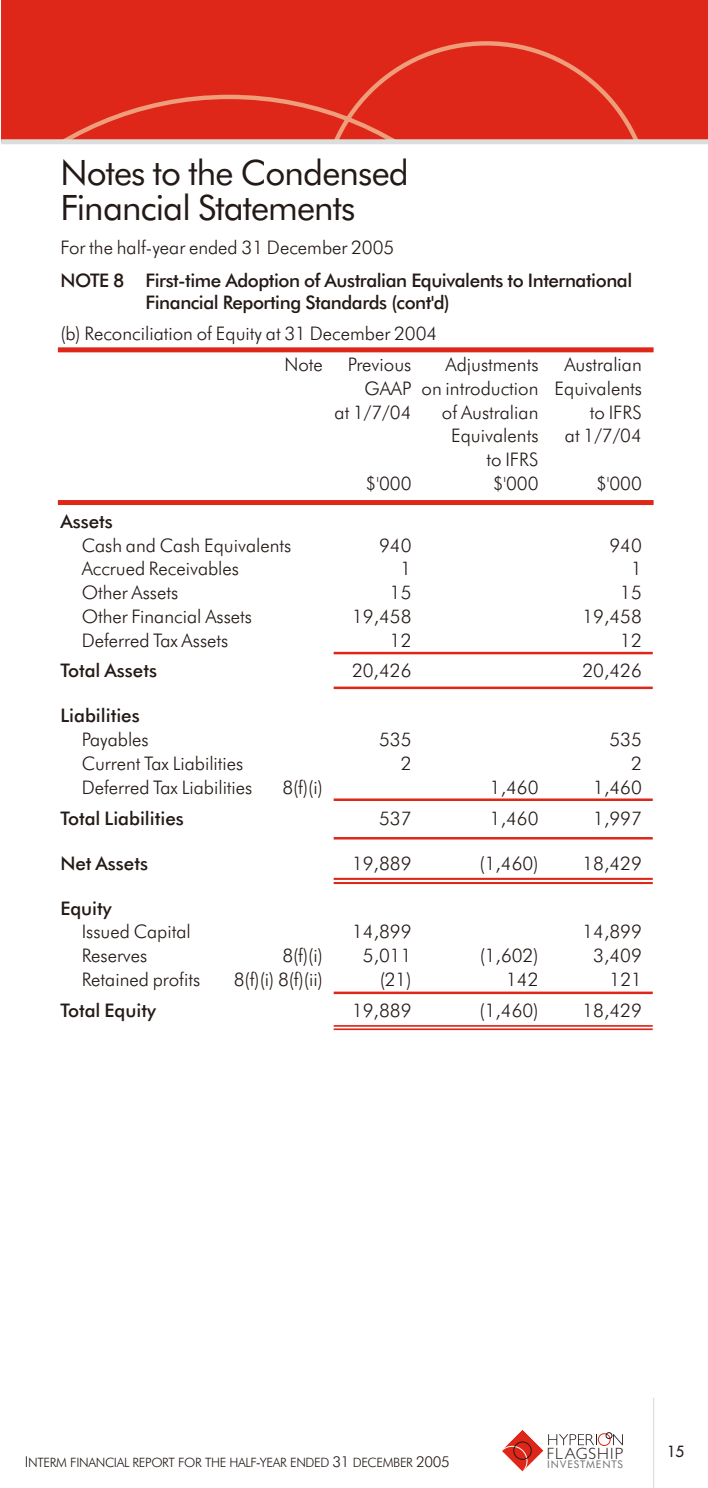
<style>
.page{position:relative;width:708px;height:1488px;background:#fff}
.page>*{position:absolute;margin:0;border:0;box-sizing:border-box;transform-origin:0 0}
.t1{font:35px/35px "Futura BT";letter-spacing:-.025em;color:#231916}
.t2{font:300 18.75px/30.8px "Futura BT";color:#231916}
.t3{font:500 18.75px/22.5px "Futura BT";letter-spacing:-.025em;color:#231916}
.t4{font:500 18.75px "Futura BT";color:#231916}
.t5{font:300 16.25px "Gill Sans";letter-spacing:.06em;color:#231916}
.t6{font:15px "Futura";color:#231916}
.t7{font:300 13px "Futura BT";letter-spacing:-.025em;color:#231916}
.t8{font:10.5px "Futura BT";letter-spacing:.08em;color:#717171}
.s1{font-size:15px}
</style>
<div class="page">
<div style="left:1px;top:0;width:707px;height:139px;background:#df2719"></div>
<svg style="left:64px;top:41px;width:574px;height:98px"></svg>
<div style="left:1px;top:139px;width:707px;height:5px;background:#dcdddd"></div>
<hr style="left:653px;top:1397px;width:1px;height:90px;background:#dcdddd">
<svg style="left:501px;top:1430px;width:93px;height:41px"></svg>
<svg style="left:613px;top:1434px;width:9px;height:11px"></svg>
<div style="left:598px;top:1433px;width:12px;height:12px;border:1px solid #df2719;border-radius:50%"></div>
<div style="left:605px;top:1432px;width:7px;height:6px;border:1px solid #231916;border-radius:50%"></div>
<div style="left:58px;top:347px;width:595px;height:5px;background:#df2719"></div>
<hr style="left:333px;top:652px;width:319px;height:2px;background:#df2719">
<hr style="left:333px;top:686px;width:319px;height:3px;background:#df2719">
<hr style="left:333px;top:991px;width:319px;height:3px;background:#df2719">
<hr style="left:333px;top:1025px;width:319px;height:1px;background:#df2719">
<hr style="left:333px;top:1028px;width:319px;height:2px;background:#df2719">
<hr style="left:333px;top:837px;width:319px;height:2px;background:#df2719">
<hr style="left:333px;top:878px;width:319px;height:2px;background:#df2719">
<hr style="left:333px;top:882px;width:319px;height:2px;background:#df2719">
<hr style="left:333px;top:798px;width:319px;height:3px;background:#df2719">
<div style="left:58px;top:500px;width:595px;height:5px;background:#df2719"></div>
<h1 class="t1" style="left:60px;top:158px;width:350px">Notes to the Condensed<br>Financial Statements</h1>
<p class="t2" style="left:60px;top:234px;width:335px">For the half-year ended 31 December 2005</p>
<p class="t3" style="left:145px;top:270px;width:488px;text-indent:-85px">NOTE 8 First-time Adoption of Australian Equivalents to International<br>Financial Reporting Standards (cont'd)</p>
<p class="t2" style="left:284px;top:320px;width:154px;text-indent:-224px">(b) Reconciliation of Equity at 31 December 2004<br>Note</p>
<p class="t2" style="left:347px;top:350px;width:65px">Previous</p>
<p class="t2" style="left:445px;top:350px;width:94px">Adjustments</p>
<p class="t2" style="left:564px;top:350px;width:79px">Australian</p>
<p class="t2" style="left:364px;top:374px;width:279px">GAAP on introduction Equivalents</p>
<p class="t2" style="left:334px;top:398px;width:78px">at 1/7/04</p>
<p class="t2" style="left:442px;top:398px;width:98px">of Australian</p>
<p class="t2" style="left:589px;top:398px;width:54px">to IFRS</p>
<p class="t2" style="left:451px;top:422px;width:89px">Equivalents</p>
<p class="t2" style="left:565px;top:422px;width:78px">at 1/7/04</p>
<p class="t2" style="left:486px;top:445px;width:54px">to IFRS</p>
<p class="t2" style="left:365px;top:469px;width:47px">$'000</p>
<p class="t2" style="left:492px;top:469px;width:47px">$'000</p>
<p class="t2" style="left:596px;top:469px;width:47px">$'000</p>
<p class="t3" style="left:60px;top:511px;width:54px">Assets</p>
<p class="t2" style="left:82px;top:531px;width:211px">Cash and Cash Equivalents</p>
<p class="t2" style="left:379px;top:531px;width:34px">940</p>
<p class="t2" style="left:609px;top:531px;width:34px">940</p>
<p class="t2" style="left:82px;top:555px;width:159px">Accrued Receivables</p>
<p class="t2" style="left:400px;top:555px;width:12px">1</p>
<p class="t2" style="left:631px;top:555px;width:12px">1</p>
<p class="t2" style="left:82px;top:578px;width:98px">Other Assets</p>
<p class="t2" style="left:390px;top:578px;width:23px">15</p>
<p class="t2" style="left:620px;top:578px;width:23px">15</p>
<p class="t2" style="left:82px;top:602px;width:172px">Other Financial Assets</p>
<p class="t2" style="left:352px;top:602px;width:61px">19,458</p>
<p class="t2" style="left:582px;top:602px;width:61px">19,458</p>
<p class="t2" style="left:82px;top:626px;width:148px">Deferred Tax Assets</p>
<p class="t2" style="left:390px;top:626px;width:23px">12</p>
<p class="t2" style="left:620px;top:626px;width:23px">12</p>
<p class="t4" style="left:60px;top:663px;width:98px">Total Assets</p>
<p class="t2" style="left:352px;top:657px;width:61px">20,426</p>
<p class="t2" style="left:582px;top:657px;width:61px">20,426</p>
<p class="t4" style="left:60px;top:708px;width:81px">Liabilities</p>
<p class="t2" style="left:82px;top:725px;width:69px">Payables</p>
<p class="t2" style="left:379px;top:725px;width:34px">535</p>
<p class="t2" style="left:609px;top:725px;width:34px">535</p>
<p class="t2" style="left:82px;top:749px;width:163px">Current Tax Liabilities</p>
<p class="t2" style="left:400px;top:749px;width:12px">2</p>
<p class="t2" style="left:631px;top:749px;width:12px">2</p>
<p class="t2" style="left:82px;top:773px;width:172px">Deferred Tax Liabilities</p>
<p class="t2" style="left:282px;top:773px;width:42px">8(f)(i)</p>
<p class="t2" style="left:490px;top:773px;width:50px">1,460</p>
<p class="t2" style="left:593px;top:773px;width:50px">1,460</p>
<p class="t4" style="left:60px;top:810px;width:125px">Total Liabilities</p>
<p class="t2" style="left:379px;top:804px;width:34px">537</p>
<p class="t2" style="left:490px;top:804px;width:50px">1,460</p>
<p class="t2" style="left:593px;top:804px;width:50px">1,997</p>
<p class="t4" style="left:60px;top:855px;width:89px">Net Assets</p>
<p class="t2" style="left:352px;top:849px;width:61px">19,889</p>
<p class="t2" style="left:479px;top:849px;width:60px">(1,460)</p>
<p class="t2" style="left:582px;top:849px;width:61px">18,429</p>
<p class="t3" style="left:60px;top:898px;width:53px">Equity</p>
<p class="t2" style="left:82px;top:918px;width:111px">Issued Capital</p>
<p class="t2" style="left:352px;top:918px;width:61px">14,899</p>
<p class="t2" style="left:582px;top:918px;width:61px">14,899</p>
<p class="t2" style="left:82px;top:941px;width:67px">Reserves</p>
<p class="t2" style="left:282px;top:941px;width:42px">8(f)(i)</p>
<p class="t2" style="left:363px;top:941px;width:50px">5,011</p>
<p class="t2" style="left:479px;top:941px;width:60px">(1,602)</p>
<p class="t2" style="left:593px;top:941px;width:50px">3,409</p>
<p class="t2" style="left:82px;top:965px;width:120px">Retained profits</p>
<p class="t2" style="left:234px;top:965px;width:90px">8(f)(i) 8(f)(ii)</p>
<p class="t2" style="left:379px;top:965px;width:33px">(21)</p>
<p class="t2" style="left:506px;top:965px;width:34px">142</p>
<p class="t2" style="left:609px;top:965px;width:34px">121</p>
<p class="t4" style="left:60px;top:1002px;width:97px">Total Equity</p>
<p class="t2" style="left:352px;top:996px;width:61px">19,889</p>
<p class="t2" style="left:479px;top:996px;width:60px">(1,460)</p>
<p class="t2" style="left:582px;top:996px;width:61px">18,429</p>
<p class="t5" style="left:547px;top:1447px;width:78px">FLAGSHIP</p>
<p class="t7" style="left:25px;top:1457px;width:426px"><span class="s1">I</span>NTERM FINANCIAL REPORT FOR THE HALF<span class="s1">-</span>YEAR ENDED <span class="s1">31</span> DECEMBER <span class="s1">2005</span></p>
<p class="t8" style="left:547px;top:1460px;width:77px">INVESTMENTS</p>
<p class="t6" style="left:667px;top:1443px;width:18px">15</p>
</div>
